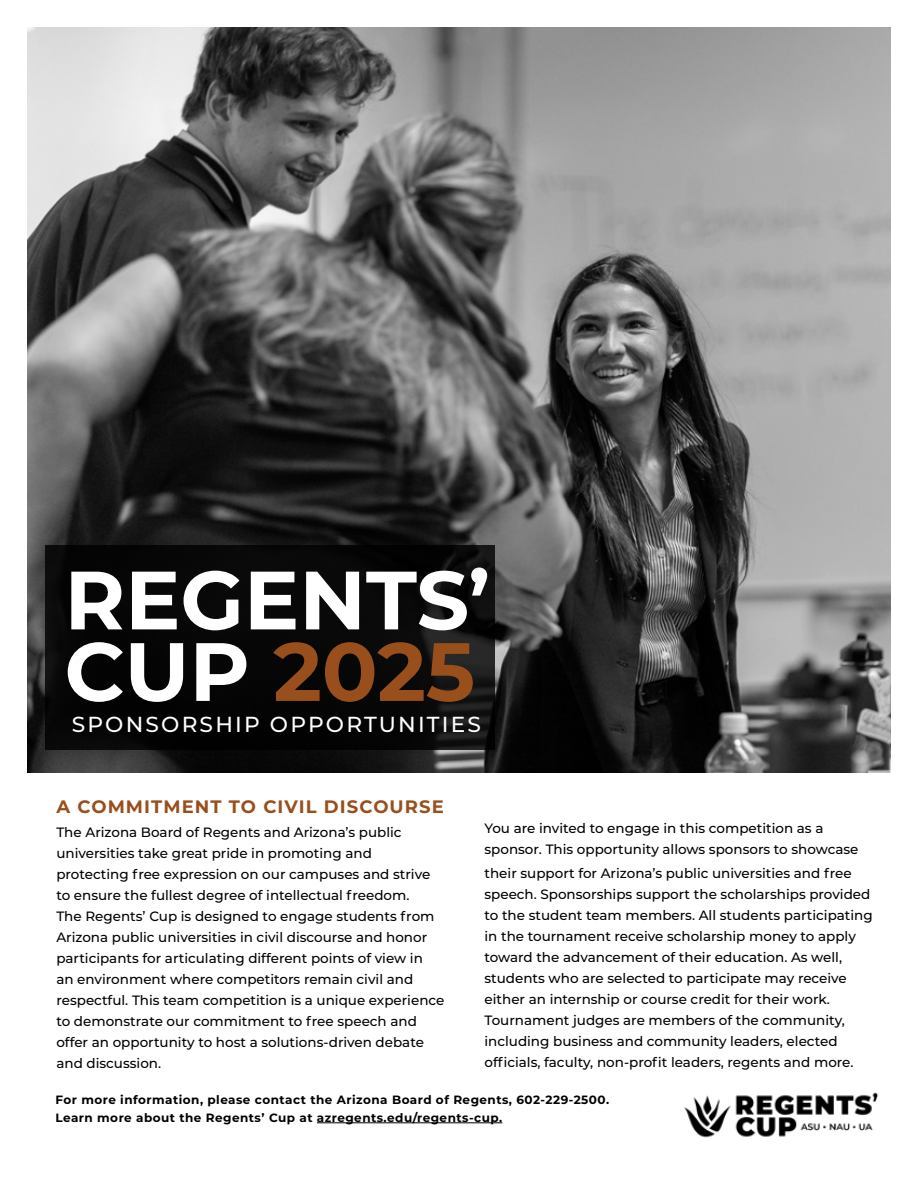
<style>
.page{position:relative;width:918px;height:1188px;background:#fff}
.page>*{position:absolute;margin:0;border:0;box-sizing:border-box;transform-origin:0 0}
.t1{font:700 82.5px/71.6px "Montserrat";color:#fff}
.t2{font:500 21.75px "Montserrat";letter-spacing:.1em;color:#fff}
.t3{font:700 18px "Montserrat";letter-spacing:.06em;color:#984f1b}
.t4{font:500 13.5px/21px "Montserrat";color:#000}
.t5{font:700 12px/18px "Montserrat";letter-spacing:.04em;color:#000}
.s1{color:#984f1b}
</style>
<div class="page">
<img style="left:27px;top:27px;width:864px;height:745px">
<svg style="left:45px;top:545px;width:450px;height:205px;background:#080808"></svg>
<img style="left:685px;top:1092px;width:194px;height:46px">
<hr style="left:317px;top:1123px;width:185px;height:1px;background:#000">
<h1 class="t1" style="left:64px;top:560px;width:427px">REGENTS’<br>CUP <span class="s1">2025</span></h1>
<h2 class="t2" style="left:72px;top:709px;width:411px">SPONSORSHIP OPPORTUNITIES</h2>
<h3 class="t3" style="left:56px;top:794px;width:389px">A COMMITMENT TO CIVIL DISCOURSE</h3>
<p class="t4" style="left:56px;top:821px;width:390px">The Arizona Board of Regents and Arizona’s public universities take great pride in promoting and protecting free expression on our campuses and strive to ensure the fullest degree of intellectual freedom.<br>The Regents’ Cup is designed to engage students from Arizona public universities in civil discourse and honor participants for articulating different points of view in<br>an environment where competitors remain civil and respectful. This team competition is a unique experience to demonstrate our commitment to free speech and offer an opportunity to host a solutions-driven debate and discussion.</p>
<p class="t4" style="left:484px;top:817px;width:376px">You are invited to engage in this competition as a sponsor. This opportunity allows sponsors to showcase</p>
<p class="t4" style="left:484px;top:862px;width:390px">their support for Arizona’s public universities and free speech. Sponsorships support the scholarships provided to the student team members. All students participating in the tournament receive scholarship money to apply toward the advancement of their education. As well, students who are selected to participate may receive either an internship or course credit for their work.<br>Tournament judges are members of the community, including business and community leaders, elected officials, faculty, non-profit leaders, regents and more.</p>
<p class="t5" style="left:56px;top:1090px;width:555px">For more information, please contact the Arizona Board of Regents, 602-229-2500.<br>Learn more about the Regents’ Cup at azregents.edu/regents-cup.</p>
</div>
